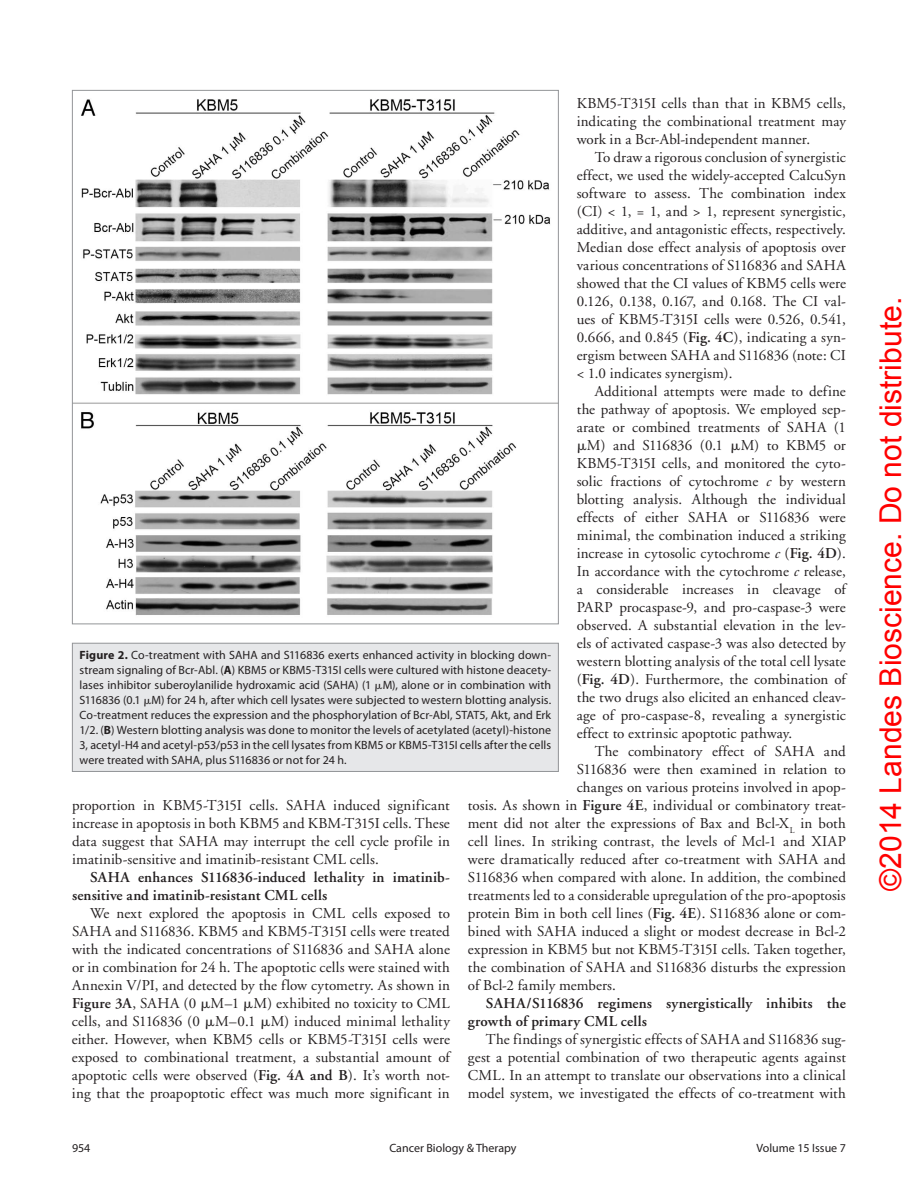
<style>
.page{position:relative;width:918px;height:1188px;background:#fff}
.page>*{position:absolute;margin:0;border:0;box-sizing:border-box;transform-origin:0 0}
.t1{font:30.15px "Arial";color:#f00}
.t2{font:15px/18px "Adobe Garamond";letter-spacing:.005em;color:#231f20;text-align:justify}
.t3{font:600 15px/18px "Adobe Garamond";letter-spacing:.01em;color:#231f20}
.t4{font:12px/15px "Myriad Pro";letter-spacing:.005em;color:#231f20;text-align:justify}
.s1{font-weight:600}
.s2{font-family:"Universal Std Greekw Math Pi"}
.s3{font-style:italic}
.s4{font-weight:700}
</style>
<div class="page">
<img style="left:74px;top:99px;width:483px;height:516px">
<div style="left:72px;top:643px;width:486px;height:128px;background:#e6e7e9"></div>
<div style="left:72px;top:643px;width:487px;height:129px;border:1px solid #939598"></div>
<p class="t2" style="left:577px;top:95px;width:271px">KBM5-T315I cells than that in KBM5 cells, indicating the combinational treatment may work in a Bcr-Abl-independent manner.</p>
<p class="t2" style="left:577px;top:149px;width:271px;text-indent:18px">To draw a rigorous conclusion of synergistic effect, we used the widely-accepted CalcuSyn software to assess. The combination index (CI) &lt; 1, = 1, and &gt; 1, represent synergistic, additive, and antagonistic effects, respectively.<br>Median dose effect analysis of apoptosis over various concentrations of S116836 and SAHA showed that the CI values of KBM5 cells were 0.126, 0.138, 0.167, and 0.168. The CI val&shy;ues of KBM5-T315I cells were 0.526, 0.541, 0.666, and 0.845 (<span class="s1">Fig. 4C</span>), indicating a syn&shy;ergism between SAHA and S116836 (note: CI &lt; 1.0 indicates synergism).</p>
<p class="t2" style="left:577px;top:383px;width:271px;text-indent:18px">Additional attempts were made to define the pathway of apoptosis. We employed sep&shy;arate or combined treatments of SAHA (1 <span class="s2">μ</span>M) and S116836 (0.1 <span class="s2">μ</span>M) to KBM5 or KBM5-T315I cells, and monitored the cyto&shy;solic fractions of cytochrome <span class="s3">c</span> by western blotting analysis. Although the individual effects of either SAHA or S116836 were minimal, the combination induced a striking increase in cytosolic cytochrome <span class="s3">c</span> (<span class="s1">Fig. 4D</span>).<br>In accordance with the cytochrome <span class="s3">c</span> release, a considerable increases in cleavage of PARP procaspase-9, and pro-caspase-3 were observed. A substantial elevation in the lev&shy;els of activated caspase-3 was also detected by western blotting analysis of the total cell lysate (<span class="s1">Fig. 4D</span>). Furthermore, the combination of the two drugs also elicited an enhanced cleav&shy;age of pro-caspase-8, revealing a synergistic effect to extrinsic apoptotic pathway.</p>
<p class="t2" style="left:595px;top:743px;width:253px">The combinatory effect of SAHA and</p>
<p class="t2" style="left:577px;top:761px;width:271px">S116836 were then examined in relation to</p>
<p class="t2" style="left:577px;top:779px;width:271px">changes on various proteins involved in apop-</p>
<p class="t2" style="left:468px;top:797px;width:379px">tosis. As shown in <span class="s1">Figure 4E</span>, individual or combinatory treat-</p>
<p class="t2" style="left:468px;top:815px;width:380px">ment did not alter the expressions of Bax and Bcl-X<sub>L</sub> in both</p>
<p class="t2" style="left:468px;top:833px;width:379px">cell lines. In striking contrast, the levels of Mcl-1 and XIAP</p>
<p class="t2" style="left:468px;top:851px;width:379px">were dramatically reduced after co-treatment with SAHA and</p>
<p class="t2" style="left:468px;top:869px;width:379px">S116836 when compared with alone. In addition, the combined</p>
<p class="t2" style="left:468px;top:887px;width:379px">treatments led to a considerable upregulation of the pro-apoptosis</p>
<p class="t2" style="left:468px;top:905px;width:379px">protein Bim in both cell lines (<span class="s1">Fig. 4E</span>). S116836 alone or com-</p>
<p class="t2" style="left:468px;top:923px;width:379px">bined with SAHA induced a slight or modest decrease in Bcl-2</p>
<p class="t2" style="left:468px;top:941px;width:379px">expression in KBM5 but not KBM5-T315I cells. Taken together,</p>
<p class="t2" style="left:468px;top:959px;width:379px">the combination of SAHA and S116836 disturbs the expression</p>
<p class="t2" style="left:468px;top:977px;width:149px">of Bcl-2 family members.</p>
<p class="t3" style="left:468px;top:995px;width:379px;text-indent:18px">SAHA/S116836 regimens synergistically inhibits the growth of primary CML cells</p>
<p class="t2" style="left:468px;top:1031px;width:379px;text-indent:18px">The findings of synergistic effects of SAHA and S116836 sug&shy;gest a potential combination of two therapeutic agents against CML. In an attempt to translate our observations into a clinical model system, we investigated the effects of co-treatment with</p>
<p class="t4" style="left:80px;top:648px;width:473px;text-indent:182px">and S116836 exerts enhanced activity in blocking down&shy;stream signaling of Bcr-Abl. (<span class="s4">A</span>) KBM5 or KBM5-T315I cells were cultured with histone deacety&shy;lases inhibitor suberoylanilide hydroxamic acid (SAHA</p>
<p class="t4" style="left:80px;top:648px;width:152px"><span class="s4">Figure 2.</span> Co-treatment with SAHA</p>
<p class="t4" style="left:80px;top:678px;width:473px;text-indent:276px">) (1 <span class="s2">μ</span>M), alone or in combination with S116836 (0.1 <span class="s2">μ</span>M) for 24 h, after which cell lysates were subjected to western blotting analysis.<br>Co-treatment reduces the expression and the phosphorylation of Bcr-Abl, STAT5, Akt, and Erk 1/2. (<span class="s4">B</span>) Western blotting analysis was done to monitor the levels of acetylated (acetyl)-histone 3, acetyl-H4 and acetyl-p53/p53 in the cell lysates from KBM5 or KBM5-T315I cells after the cells were treated with SAHA</p>
<p class="t4" style="left:200px;top:753px;width:148px">, plus S116836 or not for 24 h.</p>
<p class="t2" style="left:72px;top:797px;width:379px">proportion in KBM5-T315I cells. SAHA induced significant increase in apoptosis in both KBM5 and KBM-T315I cells. These data suggest that SAHA may interrupt the cell cycle profile in imatinib-sensitive and imatinib-resistant CML cells.</p>
<p class="t3" style="left:72px;top:869px;width:379px;text-indent:18px">SAHA enhances S116836-induced lethality in imatinib&shy;sensitive and imatinib-resistant CML cells</p>
<p class="t2" style="left:72px;top:905px;width:380px;text-indent:18px">We next explored the apoptosis in CML cells exposed to SAHA and S116836. KBM5 and KBM5-T315I cells were treated with the indicated concentrations of S116836 and SAHA alone or in combination for 24 h. The apoptotic cells were stained with Annexin V/PI, and detected by the flow cytometry. As shown in <span class="s1">Figure 3A</span>, SAHA (0 <span class="s2">μ</span>M–1 <span class="s2">μ</span>M) exhibited no toxicity to CML cells, and S116836 (0 <span class="s2">μ</span>M–0.1 <span class="s2">μ</span>M) induced minimal lethality either. However, when KBM5 cells or KBM5-T315I cells were exposed to combinational treatment, a substantial amount of apoptotic cells were observed (<span class="s1">Fig. 4A and B</span>). It’s worth not&shy;ing that the proapoptotic effect was much more significant in</p>
<p class="t4" style="left:72px;top:1140px;width:20px">954</p>
<p class="t4" style="left:389px;top:1140px;width:129px">Cancer Biology &amp; Therapy</p>
<p class="t4" style="left:757px;top:1140px;width:91px">Volume 15 Issue 7</p>
<h1 class="t1" style="left:871px;top:891px;width:595px;rotate:-90deg">©2014 Landes Bioscience. Do not distribute.</h1>
</div>
